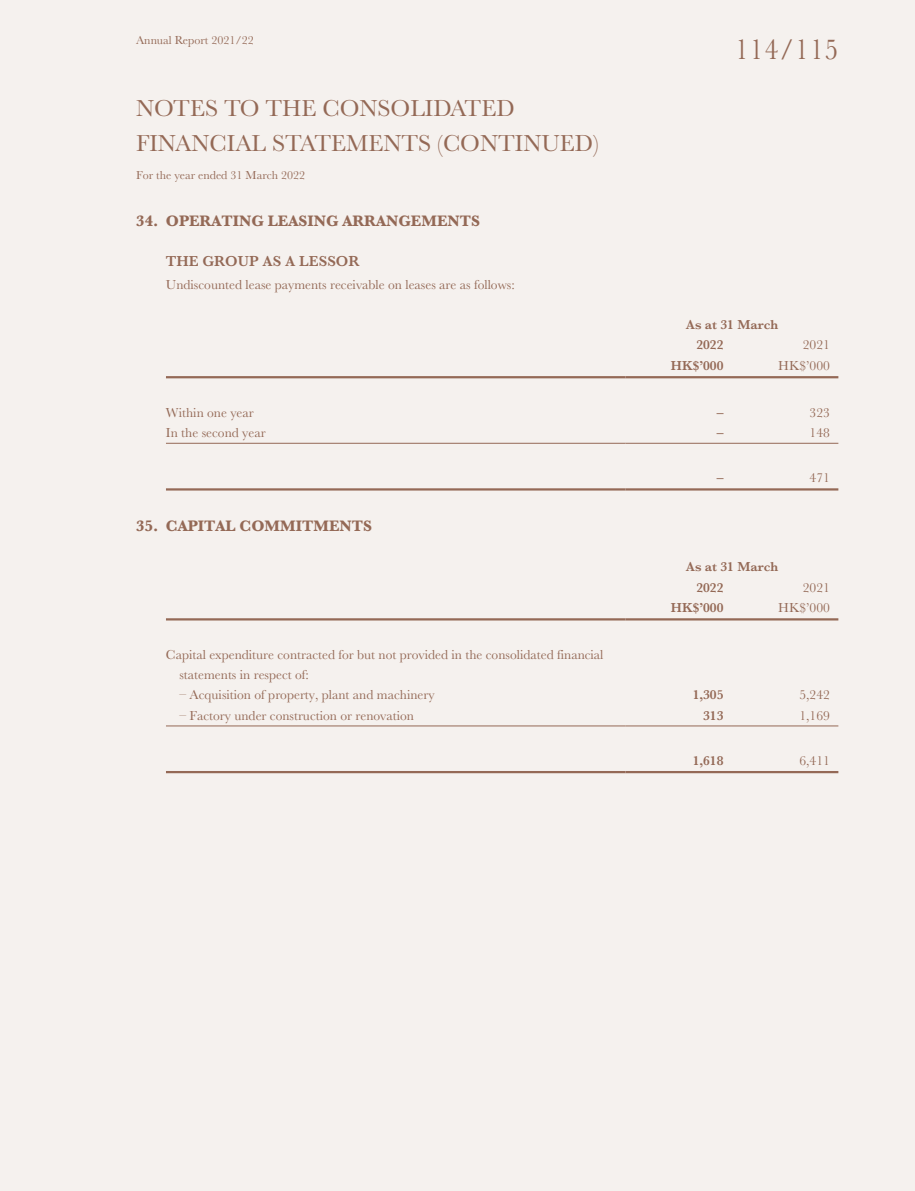
<style>
.page{position:relative;width:915px;height:1191px;background:#fff}
.page>*{position:absolute;margin:0;border:0;box-sizing:border-box;transform-origin:0 0}
.t1{font:30px "Baskerville";letter-spacing:.05em;color:#946956;scale:.9 1}
.t2{font:24px/34.5px "Baskerville";color:#946956}
.t3{font:700 15.75px "Baskerville";color:#946956}
.t4{font:600 15px "Baskerville";color:#946956}
.t5{font:13.5px/20.2px "Baskerville";color:#946956}
.t6{font:600 13.5px/20.2px "Baskerville";color:#946956}
.t7{font:12px "Baskerville";color:#946956}
</style>
<div class="page">
<div style="left:0;top:0;width:914px;height:1191px;background:#f5f1ee"></div>
<hr style="left:166px;top:376px;width:459px;height:2px;background:#946956">
<hr style="left:625px;top:376px;width:106px;height:2px;background:#946956">
<hr style="left:731px;top:376px;width:107px;height:2px;background:#946956">
<hr style="left:166px;top:443px;width:459px;height:1px;background:#946956">
<hr style="left:625px;top:443px;width:106px;height:1px;background:#946956">
<hr style="left:731px;top:443px;width:107px;height:1px;background:#946956">
<hr style="left:166px;top:488px;width:459px;height:2px;background:#946956">
<hr style="left:625px;top:488px;width:106px;height:2px;background:#946956">
<hr style="left:731px;top:488px;width:107px;height:2px;background:#946956">
<hr style="left:166px;top:618px;width:459px;height:2px;background:#946956">
<hr style="left:625px;top:618px;width:106px;height:2px;background:#946956">
<hr style="left:731px;top:618px;width:107px;height:2px;background:#946956">
<hr style="left:166px;top:725px;width:459px;height:1px;background:#946956">
<hr style="left:625px;top:725px;width:106px;height:1px;background:#946956">
<hr style="left:731px;top:725px;width:107px;height:1px;background:#946956">
<hr style="left:166px;top:771px;width:459px;height:2px;background:#946956">
<hr style="left:625px;top:771px;width:106px;height:2px;background:#946956">
<hr style="left:731px;top:771px;width:107px;height:2px;background:#946956">
<p class="t7" style="left:136px;top:32px;width:119px">Annual Report 2021/22</p>
<h2 class="t2" style="left:136px;top:92px;width:464px">NOTES TO THE CONSOLIDATED<br>FINANCIAL STATEMENTS (CONTINUED)</h2>
<p class="t7" style="left:136px;top:167px;width:170px">For the year ended 31 March 2022</p>
<p class="t3" style="left:136px;top:210px;width:345px">34. OPERATING LEASING ARRANGEMENTS</p>
<p class="t4" style="left:166px;top:251px;width:195px">THE GROUP AS A LESSOR</p>
<p class="t5" style="left:166px;top:274px;width:350px">Undiscounted lease payments receivable on leases are as follows:</p>
<h1 class="t1" style="left:734px;top:30px;width:116px">114/115</h1>
<p class="t6" style="left:696px;top:314px;width:83px;text-indent:-11px">As at 31 March<br>2022</p>
<p class="t5" style="left:802px;top:335px;width:28px">2021</p>
<p class="t6" style="left:670px;top:355px;width:54px">HK$’000</p>
<p class="t5" style="left:778px;top:355px;width:53px">HK$’000</p>
<p class="t5" style="left:166px;top:402px;width:89px">Within one year</p>
<p class="t6" style="left:716px;top:402px;width:8px">–</p>
<p class="t5" style="left:809px;top:402px;width:22px">323</p>
<p class="t5" style="left:166px;top:422px;width:101px">In the second year</p>
<p class="t6" style="left:716px;top:422px;width:8px">–</p>
<p class="t5" style="left:809px;top:422px;width:22px">148</p>
<p class="t6" style="left:716px;top:467px;width:8px">–</p>
<p class="t5" style="left:809px;top:467px;width:22px">471</p>
<p class="t3" style="left:136px;top:515px;width:237px">35. CAPITAL COMMITMENTS</p>
<p class="t6" style="left:696px;top:557px;width:83px;text-indent:-11px">As at 31 March<br>2022</p>
<p class="t5" style="left:802px;top:577px;width:28px">2021</p>
<p class="t6" style="left:670px;top:597px;width:54px">HK$’000</p>
<p class="t5" style="left:778px;top:597px;width:53px">HK$’000</p>
<p class="t5" style="left:179px;top:644px;width:425px;text-indent:-13px">Capital expenditure contracted for but not provided in the consolidated financial statements in respect of:</p>
<p class="t5" style="left:179px;top:685px;width:256px">– Acquisition of property, plant and machinery</p>
<p class="t6" style="left:692px;top:684px;width:32px">1,305</p>
<p class="t5" style="left:799px;top:685px;width:32px">5,242</p>
<p class="t5" style="left:179px;top:705px;width:236px">– Factory under construction or renovation</p>
<p class="t6" style="left:703px;top:705px;width:22px">313</p>
<p class="t5" style="left:799px;top:705px;width:32px">1,169</p>
<p class="t6" style="left:692px;top:750px;width:32px">1,618</p>
<p class="t5" style="left:799px;top:750px;width:32px">6,411</p>
</div>
